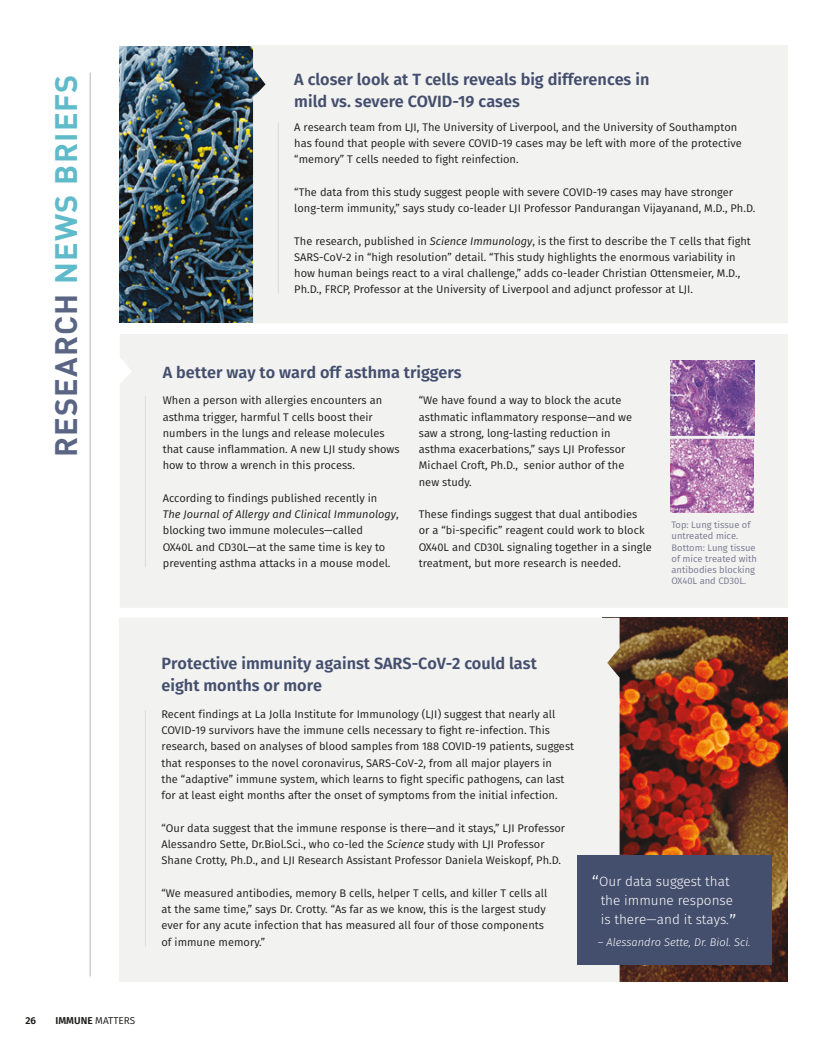
<style>
.page{position:relative;width:833px;height:1058px;background:#fff}
.page>*{position:absolute;margin:0;border:0;box-sizing:border-box;transform-origin:0 0}
.t1{font:700 30.75px "DIN";letter-spacing:.04em;color:#5fbbc9}
.t2{font:600 16.25px/22px "Fira Sans";color:#444e6d}
.t3{font:300 13.5px/19.1px "Fira Sans";color:#fff}
.t4{font:11.12px/16.2px "Fira Sans";color:#1c1b1a}
.t5{font:italic 300 11.12px "Fira Sans";color:#fff}
.t6{font:10px "Fira Sans";color:#1c1b1a}
.t7{font:600 10px "Fira Sans";color:#1c1b1a}
.t8{font:9.38px/11.2px "Fira Sans";color:#76768e}
.s1{color:#5a6584}
.s2{font-style:italic}
.s3{font-size:20.25px}
.s4{font-weight:600}
</style>
<div class="page">
<img style="left:120px;top:47px;width:133px;height:276px">
<div style="left:120px;top:334px;width:668px;height:274px;background:#f2f2f1"></div>
<div style="left:253px;top:45px;width:535px;height:278px;background:#f2f2f1"></div>
<hr style="left:278px;top:122px;width:1px;height:171px;background:#dedfdf">
<hr style="left:145px;top:396px;width:1px;height:171px;background:#dedfdf">
<img style="left:670px;top:360px;width:84px;height:75px">
<img style="left:670px;top:438px;width:83px;height:75px">
<hr style="left:90px;top:72px;width:1px;height:904px;background:#b5b7b7">
<img style="left:619px;top:618px;width:169px;height:363px">
<div style="left:119px;top:618px;width:500px;height:364px;background:#f2f2f1"></div>
<hr style="left:145px;top:710px;width:1px;height:236px;background:#dedfdf">
<div style="left:577px;top:855px;width:194px;height:109px;background:#444e6d"></div>
<h1 class="t1" style="left:46px;top:457px;width:384px;rotate:-90deg"><span class="s1">RESEARCH</span> NEWS BRIEFS</h1>
<h2 class="t2" style="left:294px;top:68px;width:356px">A closer look at T cells reveals big differences in mild vs. severe COVID-19 cases</h2>
<p class="t4" style="left:294px;top:119px;width:449px">A research team from LJI, The University of Liverpool, and the University of Southampton has found that people with severe COVID-19 cases may be left with more of the protective “memory” T cells needed to fight reinfection.</p>
<p class="t4" style="left:294px;top:184px;width:462px">“The data from this study suggest people with severe COVID-19 cases may have stronger long-term immunity,” says study co-leader LJI Professor Pandurangan Vijayanand, M.D., Ph.D.</p>
<p class="t4" style="left:294px;top:232px;width:458px">The research, published in <span class="s2">Science Immunology</span>, is the first to describe the T cells that fight SARS-CoV-2 in “high resolution” detail. “This study highlights the enormous variability in how human beings react to a viral challenge,” adds co-leader Christian Ottensmeier, M.D., Ph.D., FRCP, Professor at the University of Liverpool and adjunct professor at LJI.</p>
<h2 class="t2" style="left:163px;top:361px;width:300px">A better way to ward off asthma triggers</h2>
<p class="t4" style="left:163px;top:392px;width:238px">When a person with allergies encounters an asthma trigger, harmful T cells boost their numbers in the lungs and release molecules that cause inflammation. A new LJI study shows how to throw a wrench in this process.</p>
<p class="t4" style="left:163px;top:490px;width:237px">According to findings published recently in<br><span class="s2">The Journal of Allergy and Clinical Immunology</span>, blocking two immune molecules—called<br>OX40L and CD30L—at the same time is key to preventing asthma attacks in a mouse model.</p>
<p class="t4" style="left:419px;top:392px;width:215px">“We have found a way to block the acute asthmatic inflammatory response—and we saw a strong, long-lasting reduction in asthma exacerbations,” says LJI Professor Michael Croft, Ph.D., senior author of the new study.</p>
<p class="t4" style="left:419px;top:506px;width:234px">These findings suggest that dual antibodies<br>or a “bi-specific” reagent could work to block OX40L and CD30L signaling together in a single treatment, but more research is needed.</p>
<p class="t8" style="left:671px;top:519px;width:87px">Top: Lung tissue of untreated mice.<br>Bottom: Lung tissue of mice treated with antibodies blocking<br>OX40L and CD30L.</p>
<h2 class="t2" style="left:161px;top:652px;width:377px">Protective immunity against SARS-CoV-2 could last eight months or more</h2>
<p class="t4" style="left:161px;top:706px;width:414px">Recent findings at La Jolla Institute for Immunology (LJI) suggest that nearly all COVID-19 survivors have the immune cells necessary to fight re-infection. This research, based on analyses of blood samples from 188 COVID-19 patients, suggest that responses to the novel coronavirus, SARS-CoV-2, from all major players in<br>the “adaptive” immune system, which learns to fight specific pathogens, can last for at least eight months after the onset of symptoms from the initial infection.</p>
<p class="t4" style="left:161px;top:819px;width:405px">“Our data suggest that the immune response is there—and it stays,” LJI Professor<br>Alessandro Sette, Dr.Biol.Sci., who co-led the <span class="s2">Science</span> study with LJI Professor<br>Shane Crotty, Ph.D., and LJI Research Assistant Professor Daniela Weiskopf, Ph.D.</p>
<p class="t4" style="left:161px;top:884px;width:387px">“We measured antibodies, memory B cells, helper T cells, and killer T cells all at the same time,” says Dr. Crotty. “As far as we know, this is the largest study ever for any acute infection that has measured all four of those components of immune memory.”</p>
<p class="t3" style="left:600px;top:871px;width:137px;text-indent:-9px"><span class="s3">“</span>Our data suggest that the immune response is there—and it stays.<span class="s3">”</span></p>
<p class="t5" style="left:597px;top:934px;width:154px">– Alessandro Sette, Dr. Biol. Sci.</p>
<p class="t7" style="left:25px;top:1013px;width:12px">26</p>
<p class="t6" style="left:55px;top:1013px;width:81px"><span class="s4">IMMUNE</span> MATTERS</p>
</div>
